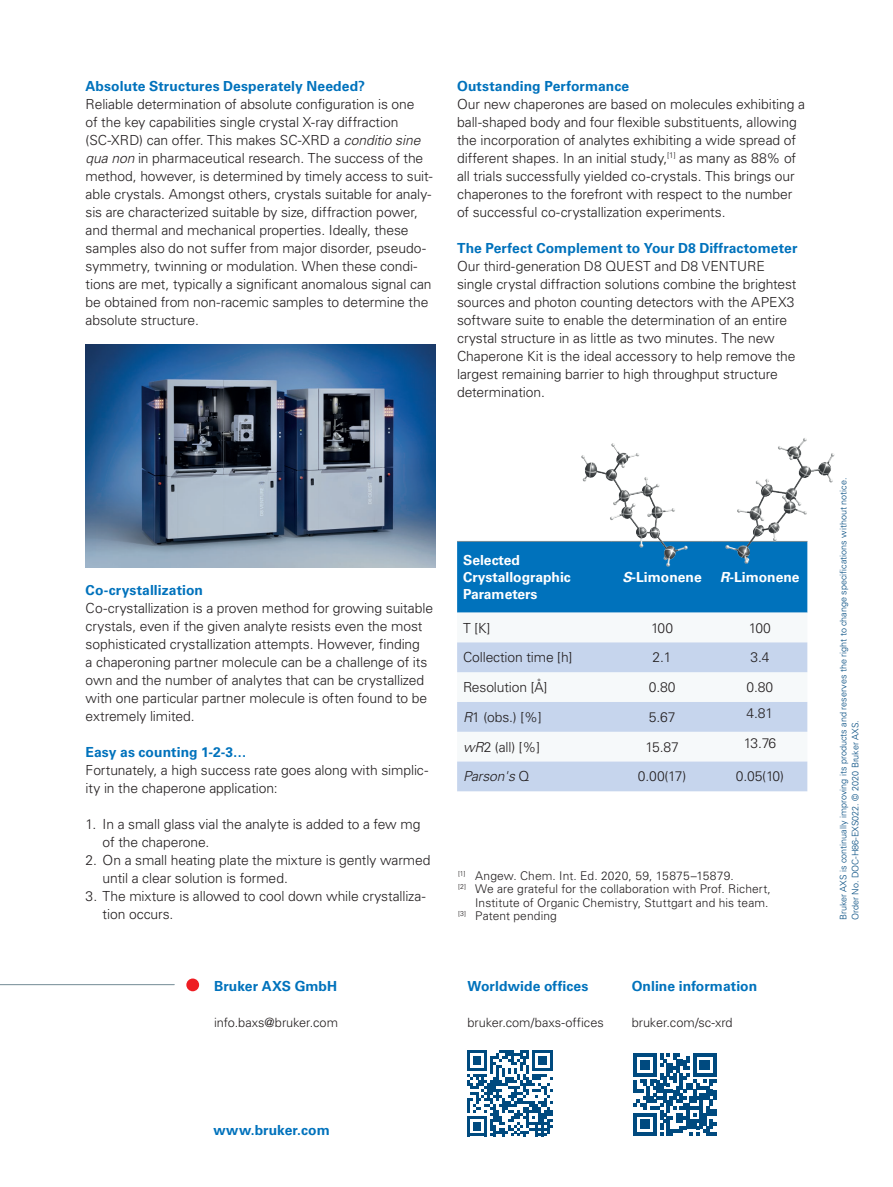
<style>
.page{position:relative;width:893px;height:1187px;background:#fff}
.page>*{position:absolute;margin:0;border:0;box-sizing:border-box;transform-origin:0 0}
.t1{font:300 13.8px/18px "Univers LT Std";letter-spacing:-.01em;color:#231f20}
.t2{font:700 13.8px "Univers LT Std";letter-spacing:.005em;color:#0072bc}
.t3{font:700 13.8px/16.6px "Univers LT Std";color:#fff}
.t4{font:italic 300 13.8px "Univers LT Std";letter-spacing:-.01em;color:#231f20}
.t5{font:300 12.75px "Univers LT Std";letter-spacing:-.005em;color:#231f20}
.t6{font:300 12px "Univers LT Std";letter-spacing:.01em;color:#231f20}
.t7{font:300 9px/12px "Univers LT Std";color:#004a7f}
.s1{font-style:italic}
.s2{font-style:normal}
</style>
<div class="page">
<div style="left:457px;top:542px;width:350px;height:70px;background:#0072bc"></div>
<svg style="left:457px;top:612px;width:350px;height:1px"></svg>
<svg style="left:457px;top:642px;width:350px;height:149px;fill:#c6d5ed"></svg>
<hr style="left:457px;top:541px;width:155px;height:1px;background:#738a95">
<img style="left:86px;top:344px;width:350px;height:223px">
<img style="left:563px;top:443px;width:147px;height:136px">
<img style="left:705px;top:438px;width:130px;height:138px">
<hr style="left:0;top:984px;width:174px;height:1px;background:#738a95">
<div style="left:186px;top:978px;width:13px;height:13px;background:#ee1d23;border-radius:50%"></div>
<svg style="left:467px;top:1050px;width:86px;height:86px"></svg>
<svg style="left:633px;top:1053px;width:83px;height:82px"></svg>
<p class="t2" style="left:86px;top:78px;width:281px">Absolute Structures Desperately Needed?</p>
<p class="t1" style="left:86px;top:95px;width:348px">Reliable determination of absolute configuration is one<br>of the key capabilities single crystal X-ray diffraction (SC-XRD) can offer. This makes SC-XRD a <span class="s1">conditio sine qua non</span> in pharmaceutical research. The success of the method, however, is determined by timely access to suit&shy;able crystals. Amongst others, crystals suitable for analy&shy;sis are characterized suitable by size, diffraction power, and thermal and mechanical properties. Ideally, these samples also do not suffer from major disorder, pseudo&shy;symmetry, twinning or modulation. When these condi&shy;tions are met, typically a significant anomalous signal can be obtained from non-racemic samples to determine the absolute structure.</p>
<p class="t2" style="left:457px;top:78px;width:174px">Outstanding Performance</p>
<p class="t1" style="left:457px;top:95px;width:349px">Our new chaperones are based on molecules exhibiting a ball-shaped body and four flexible substituents, allowing the incorporation of analytes exhibiting a wide spread of different shapes. In an initial study,<sup>[1]</sup> as many as 88% of all trials successfully yielded co-crystals. This brings our chaperones to the forefront with respect to the number of successful co-crystallization experiments.</p>
<p class="t2" style="left:457px;top:240px;width:342px">The Perfect Complement to Your D8 Diffractometer</p>
<p class="t1" style="left:457px;top:257px;width:341px">Our third-generation D8 QUEST and D8 VENTURE single crystal diffraction solutions combine the brightest sources and photon counting detectors with the APEX3 software suite to enable the determination of an entire crystal structure in as little as two minutes. The new Chaperone Kit is the ideal accessory to help remove the largest remaining barrier to high throughput structure determination.</p>
<p class="t2" style="left:86px;top:582px;width:119px">Co-crystallization</p>
<p class="t1" style="left:86px;top:599px;width:349px">Co-crystallization is a proven method for growing suitable crystals, even if the given analyte resists even the most sophisticated crystallization attempts. However, finding<br>a chaperoning partner molecule can be a challenge of its own and the number of analytes that can be crystallized with one particular partner molecule is often found to be extremely limited.</p>
<p class="t2" style="left:86px;top:744px;width:163px">Easy as counting 1-2-3…</p>
<p class="t1" style="left:86px;top:761px;width:344px">Fortunately, a high success rate goes along with simplic&shy;ity in the chaperone application:</p>
<p class="t1" style="left:103px;top:815px;width:319px;text-indent:-17px">1. In a small glass vial the analyte is added to a few mg of the chaperone.</p>
<p class="t1" style="left:103px;top:851px;width:329px;text-indent:-17px">2. On a small heating plate the mixture is gently warmed until a clear solution is formed.</p>
<p class="t1" style="left:103px;top:887px;width:324px;text-indent:-17px">3. The mixture is allowed to cool down while crystalliza&shy;tion occurs.</p>
<p class="t2" style="left:214px;top:978px;width:125px">Bruker AXS GmbH</p>
<p class="t5" style="left:214px;top:1015px;width:125px">info.baxs@bruker.com</p>
<p class="t3" style="left:463px;top:552px;width:109px">Selected<br>Crystallographic<br>Parameters</p>
<p class="t3" style="left:622px;top:569px;width:81px"><span class="s1">S</span>-Limonene</p>
<p class="t3" style="left:720px;top:569px;width:81px"><span class="s1">R</span>-Limonene</p>
<p class="t1" style="left:463px;top:618px;width:29px">T [K]</p>
<p class="t1" style="left:651px;top:618px;width:24px">100</p>
<p class="t1" style="left:749px;top:618px;width:24px">100</p>
<p class="t1" style="left:463px;top:648px;width:111px">Collection time [h]</p>
<p class="t1" style="left:653px;top:648px;width:21px">2.1</p>
<p class="t1" style="left:750px;top:648px;width:21px">3.4</p>
<p class="t1" style="left:463px;top:678px;width:86px">Resolution [Å]</p>
<p class="t1" style="left:649px;top:678px;width:28px">0.80</p>
<p class="t1" style="left:747px;top:678px;width:28px">0.80</p>
<p class="t1" style="left:463px;top:708px;width:80px"><span class="s1">R</span>1 (obs.) [%]</p>
<p class="t1" style="left:649px;top:708px;width:28px">5.67</p>
<p class="t1" style="left:747px;top:704px;width:28px">4.81</p>
<p class="t1" style="left:463px;top:737px;width:78px"><span class="s1">wR</span>2 (all) [%]</p>
<p class="t1" style="left:645px;top:737px;width:35px">15.87</p>
<p class="t1" style="left:744px;top:733px;width:34px">13.76</p>
<p class="t4" style="left:463px;top:768px;width:68px">Parson's <span class="s2">Q</span></p>
<p class="t1" style="left:638px;top:767px;width:50px">0.00(17)</p>
<p class="t1" style="left:736px;top:767px;width:50px">0.05(10)</p>
<p class="t6" style="left:458px;top:868px;width:277px"><sup>[1]</sup> Angew. Chem. Int. Ed. 2020, 59, 15875–15879.</p>
<p class="t6" style="left:458px;top:881px;width:314px"><sup>[2]</sup> We are grateful for the collaboration with Prof. Richert,</p>
<p class="t6" style="left:475px;top:895px;width:295px">Institute of Organic Chemistry, Stuttgart and his team.</p>
<p class="t6" style="left:458px;top:908px;width:100px"><sup>[3]</sup> Patent pending</p>
<p class="t2" style="left:467px;top:978px;width:122px">Worldwide offices</p>
<p class="t5" style="left:467px;top:1015px;width:138px">bruker.com/baxs-offices</p>
<p class="t2" style="left:632px;top:978px;width:127px">Online information</p>
<p class="t5" style="left:632px;top:1015px;width:103px">bruker.com/sc-xrd</p>
<p class="t7" style="left:837px;top:919px;width:444px;rotate:-90deg">Bruker AXS is continually improving its products and reserves the right to change specifications without notice.<br>Order No. DOC-H86-EXS022. © 2020 Bruker AXS.</p>
<p class="t2" style="left:213px;top:1122px;width:118px">www.bruker.com</p>
</div>
